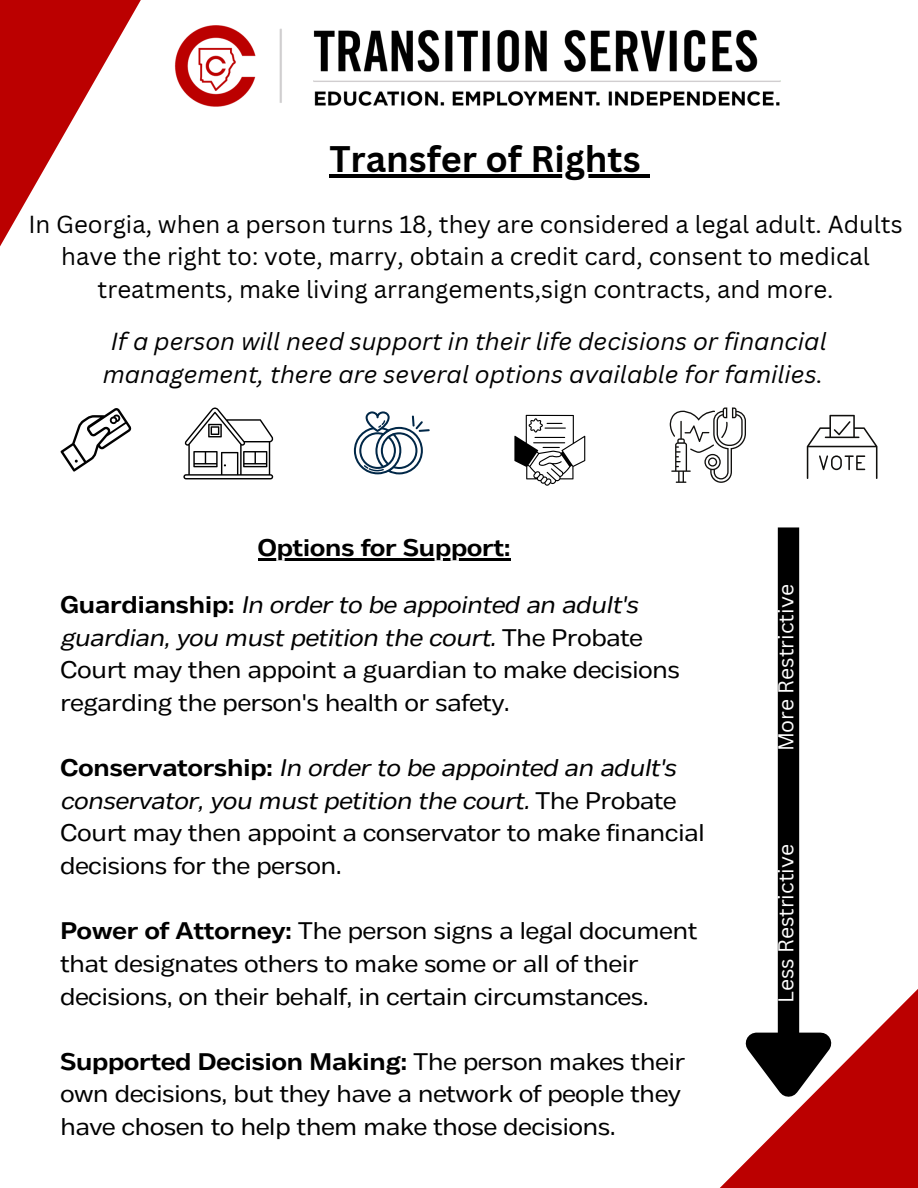
<style>
.page{position:relative;width:918px;height:1188px;background:#fff}
.page>*{position:absolute;margin:0;border:0;box-sizing:border-box;transform-origin:0 0}
.t1{font:700 36px "Canva Sans";color:#000}
.t2{font:24px/32.7px "Body Text Fit";color:#000}
.t3{font:24px/32.7px "Canva Sans";color:#000;text-align:center}
.t4{font:italic 24px/32.7px "Canva Sans";color:#000;text-align:center}
.t5{font:700 24px "Body Text Fit";color:#000}
.t6{font:21px "Canva Sans";color:#fff}
.s1{font-weight:700}
.s2{font-style:italic}
</style>
<div class="page">
<img style="left:183px;top:25px;width:598px;height:82px">
<svg style="left:0;top:0;width:183px;height:247px"></svg>
<svg style="left:720px;top:871px;width:198px;height:317px"></svg>
<div style="left:778px;top:527px;width:21px;height:511px;background:#000"></div>
<svg style="left:720px;top:1013px;width:130px;height:109px"></svg>
<svg style="left:60px;top:408px;width:71px;height:64px"></svg>
<svg style="left:183px;top:408px;width:90px;height:71px"></svg>
<svg style="left:354px;top:411px;width:76px;height:63px"></svg>
<svg style="left:514px;top:415px;width:71px;height:71px"></svg>
<svg style="left:670px;top:408px;width:76px;height:75px"></svg>
<svg style="left:807px;top:415px;width:70px;height:64px"></svg>
<hr style="left:258px;top:558px;width:252px;height:2px;background:#000">
<hr style="left:329px;top:174px;width:312px;height:4px;background:#000">
<svg style="left:641px;top:174px;width:8px;height:4px"></svg>
<p class="t1" style="left:329px;top:134px;width:313px">Transfer of Rights</p>
<p class="t3" style="left:28px;top:207px;width:876px">In Georgia, when a person turns 18, they are considered a legal adult. Adults have the right to: vote, marry, obtain a credit card, consent to medical treatments, make living arrangements,sign contracts, and more.</p>
<p class="t4" style="left:103px;top:325px;width:726px">If a person will need support in their life decisions or financial management, there are several options available for families.</p>
<p class="t5" style="left:258px;top:533px;width:254px">Options for Support:</p>
<p class="t2" style="left:60px;top:590px;width:621px"><span class="s1">Guardianship:</span> <span class="s2">In order to be appointed an adult's guardian, you must petition the court.</span> The Probate Court may then appoint a guardian to make decisions regarding the person's health or safety.</p>
<p class="t2" style="left:60px;top:753px;width:646px"><span class="s1">Conservatorship:</span> <span class="s2">In order to be appointed an adult's conservator, you must petition the court.</span> The Probate Court may then appoint a conservator to make financial decisions for the person.</p>
<p class="t2" style="left:60px;top:916px;width:638px"><span class="s1">Power of Attorney:</span> The person signs a legal document that designates others to make some or all of their decisions, on their behalf, in certain circumstances.</p>
<p class="t2" style="left:60px;top:1047px;width:626px"><span class="s1">Supported Decision Making:</span> The person makes their own decisions, but they have a network of people they have chosen to help them make those decisions.</p>
<p class="t6" style="left:771px;top:751px;width:169px;rotate:-90deg">More Restrictive</p>
<p class="t6" style="left:771px;top:1003px;width:161px;rotate:-90deg">Less Restrictive</p>
</div>
